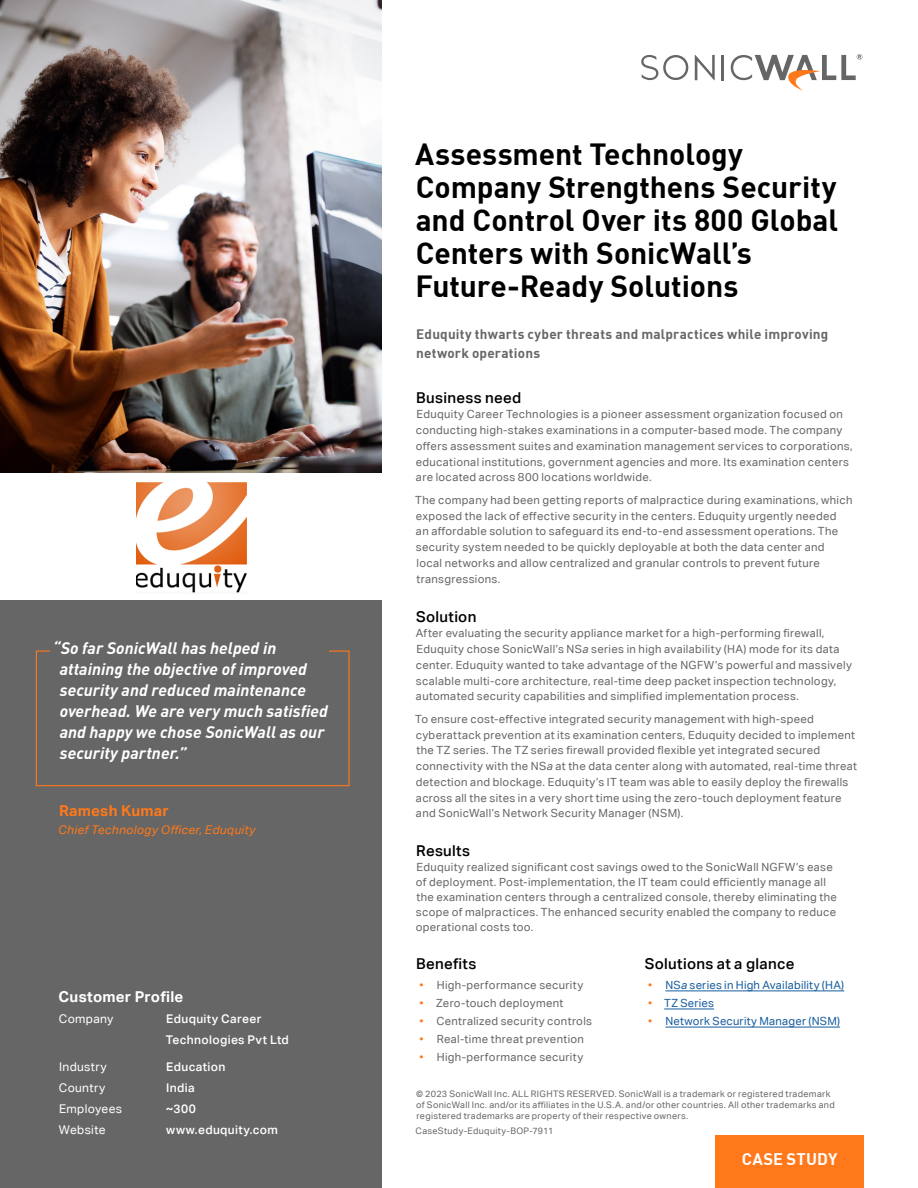
<style>
.page{position:relative;width:918px;height:1188px;background:#fff}
.page>*{position:absolute;margin:0;border:0;box-sizing:border-box;transform-origin:0 0}
._01_Document_Title{font:30px/33px "DIN Bold";letter-spacing:-.005em;color:#000}
._43_Quote{font:italic 700 16.5px/21px "DIN";letter-spacing:.005em;color:#fff}
.t1{font:16.5px "DIN Bold";letter-spacing:.01em;color:#fff}
._07_Headline{font:500 15px "Aktiv Grotesk Corp";letter-spacing:.02em;color:#000}
._44_Customer_Name{font:700 15px "Aktiv Grotesk Corp";letter-spacing:.015em;color:#fff}
._44_Customer_Name-2{font:700 15px "Aktiv Grotesk Corp";letter-spacing:.02em;color:#ff791a}
._02_Document_Subtitl{font:13.5px/19.5px "DIN Bold";letter-spacing:.015em;color:#666}
._46_Customer_Profile{font:500 12px/21px "Aktiv Grotesk Corp";letter-spacing:.03em;color:#fff}
._46_Customer_Profile-2{font:12px "Aktiv Grotesk Corp";letter-spacing:.03em;color:#fff}
._45_Customer_Title{font:italic 12px "Aktiv Grotesk Corp";letter-spacing:.025em;color:#ff791a}
._05_Body{font:11.25px/15.8px "Aktiv Grotesk Corp";letter-spacing:.03em;color:#666}
.t2{font:11.25px "Aktiv Grotesk Corp";letter-spacing:.02em;color:#175d9e}
.Legal{font:9px/11.2px "Aktiv Grotesk Corp";letter-spacing:.035em;color:#666}
.Marketing_Code{font:9px "Aktiv Grotesk Corp";letter-spacing:.04em;color:#666}
.s1{font-style:italic}
.s2{color:#ff791a}
</style>
<div class="page">
<div style="left:715px;top:1135px;width:149px;height:53px;background:#ff791a"></div>
<div style="left:0;top:601px;width:382px;height:587px;background:#666"></div>
<svg style="left:695px;top:55px;width:20px;height:25px"></svg>
<hr style="left:722px;top:55px;width:2px;height:25px;background:#666">
<svg style="left:641px;top:55px;width:47px;height:25px"></svg>
<svg style="left:731px;top:54px;width:131px;height:37px"></svg>
<hr style="left:665px;top:991px;width:179px;height:1px;background:#175d9e">
<hr style="left:664px;top:1009px;width:50px;height:1px;background:#175d9e">
<hr style="left:665px;top:1027px;width:175px;height:1px;background:#175d9e">
<div style="left:36px;top:651px;width:314px;height:135px;border:1px solid #ff791a"></div>
<div style="left:51px;top:635px;width:278px;height:29px;background:#666"></div>
<img style="left:0;top:0;width:382px;height:472px">
<img style="left:137px;top:483px;width:110px;height:110px">
<p class="_43_Quote" style="left:60px;top:637px;width:270px;text-indent:-7px">“So far SonicWall has helped in attaining the objective of improved security and reduced maintenance overhead. We are very much satisfied and happy we chose SonicWall as our security partner.”</p>
<p class="_44_Customer_Name-2" style="left:59px;top:802px;width:111px">Ramesh Kumar</p>
<p class="_45_Customer_Title" style="left:58px;top:823px;width:199px">Chief Technology Officer, Eduquity</p>
<p class="_44_Customer_Name" style="left:59px;top:987px;width:126px">Customer Profile</p>
<p class="_46_Customer_Profile-2" style="left:59px;top:1011px;width:56px">Company</p>
<p class="_46_Customer_Profile" style="left:166px;top:1008px;width:125px">Eduquity Career<br>Technologies Pvt Ltd</p>
<p class="_46_Customer_Profile-2" style="left:59px;top:1060px;width:49px">Industry</p>
<p class="_46_Customer_Profile" style="left:166px;top:1057px;width:61px">Education</p>
<p class="_46_Customer_Profile-2" style="left:59px;top:1081px;width:48px">Country</p>
<p class="_46_Customer_Profile" style="left:166px;top:1078px;width:30px">India</p>
<p class="_46_Customer_Profile-2" style="left:59px;top:1102px;width:64px">Employees</p>
<p class="_46_Customer_Profile" style="left:166px;top:1099px;width:31px">~300</p>
<p class="_46_Customer_Profile-2" style="left:59px;top:1123px;width:48px">Website</p>
<p class="_46_Customer_Profile" style="left:166px;top:1120px;width:113px">www.eduquity.com</p>
<p class="_01_Document_Title" style="left:415px;top:137px;width:425px">Assessment Technology<br>Company Strengthens Security and Control Over its 800 Global<br>Centers with SonicWall’s<br>Future-Ready Solutions</p>
<p class="_02_Document_Subtitl" style="left:416px;top:323px;width:414px">Eduquity thwarts cyber threats and malpractices while improving network operations</p>
<p class="_07_Headline" style="left:416px;top:388px;width:107px">Business need</p>
<p class="_05_Body" style="left:416px;top:406px;width:438px">Eduquity Career Technologies is a pioneer assessment organization focused on conducting high-stakes examinations in a computer-based mode. The company offers assessment suites and examination management services to corporations, educational institutions, government agencies and more. Its examination centers are located across 800 locations worldwide.</p>
<p class="_05_Body" style="left:415px;top:492px;width:439px">The company had been getting reports of malpractice during examinations, which exposed the lack of effective security in the centers. Eduquity urgently needed<br>an affordable solution to safeguard its end-to-end assessment operations. The security system needed to be quickly deployable at both the data center and<br>local networks and allow centralized and granular controls to prevent future transgressions.</p>
<p class="_07_Headline" style="left:416px;top:607px;width:62px">Solution</p>
<p class="_05_Body" style="left:416px;top:625px;width:438px">After evaluating the security appliance market for a high-performing firewall, Eduquity chose SonicWall’s NS<span class="s1">a</span> series in high availability (HA) mode for its data center. Eduquity wanted to take advantage of the NGFW’s powerful and massively scalable multi-core architecture, real-time deep packet inspection technology, automated security capabilities and simplified implementation process.</p>
<p class="_05_Body" style="left:415px;top:711px;width:443px">To ensure cost-effective integrated security management with high-speed cyberattack prevention at its examination centers, Eduquity decided to implement the TZ series. The TZ series firewall provided flexible yet integrated secured connectivity with the NS<span class="s1">a</span> at the data center along with automated, real-time threat detection and blockage. Eduquity’s IT team was able to easily deploy the firewalls across all the sites in a very short time using the zero-touch deployment feature and SonicWall’s Network Security Manager (NSM).</p>
<p class="_07_Headline" style="left:416px;top:841px;width:55px">Results</p>
<p class="_05_Body" style="left:416px;top:859px;width:423px;line-height:15px">Eduquity realized significant cost savings owed to the SonicWall NGFW’s ease of deployment. Post-implementation, the IT team could efficiently manage all the examination centers through a centralized console, thereby eliminating the scope of malpractices. The enhanced security enabled the company to reduce operational costs too.</p>
<p class="_07_Headline" style="left:416px;top:954px;width:62px">Benefits</p>
<p class="_05_Body" style="left:420px;top:977px;width:165px"><span class="s2">•</span> High-performance security</p>
<p class="_05_Body" style="left:420px;top:995px;width:145px"><span class="s2">•</span> Zero-touch deployment</p>
<p class="_05_Body" style="left:420px;top:1013px;width:174px"><span class="s2">•</span> Centralized security controls</p>
<p class="_05_Body" style="left:420px;top:1031px;width:166px"><span class="s2">•</span> Real-time threat prevention</p>
<p class="_05_Body" style="left:420px;top:1049px;width:165px"><span class="s2">•</span> High-performance security</p>
<p class="_07_Headline" style="left:645px;top:954px;width:151px">Solutions at a glance</p>
<p class="t2" style="left:648px;top:978px;width:198px"><span class="s2">•</span> NS<span class="s1">a</span> series in High Availability (HA)</p>
<p class="t2" style="left:648px;top:996px;width:67px"><span class="s2">•</span> TZ Series</p>
<p class="t2" style="left:648px;top:1015px;width:193px"><span class="s2">•</span> Network Security Manager (NSM)</p>
<p class="Legal" style="left:416px;top:1088px;width:420px">© 2023 SonicWall Inc. ALL RIGHTS RESERVED. SonicWall is a trademark or registered trademark of SonicWall Inc. and/or its affiliates in the U.S.A. and/or other countries. All other trademarks and registered trademarks are property of their respective owners.</p>
<p class="Marketing_Code" style="left:416px;top:1126px;width:139px">CaseStudy-Eduquity-BOP-7911</p>
<h2 class="t1" style="left:742px;top:1148px;width:97px">CASE STUDY</h2>
</div>
